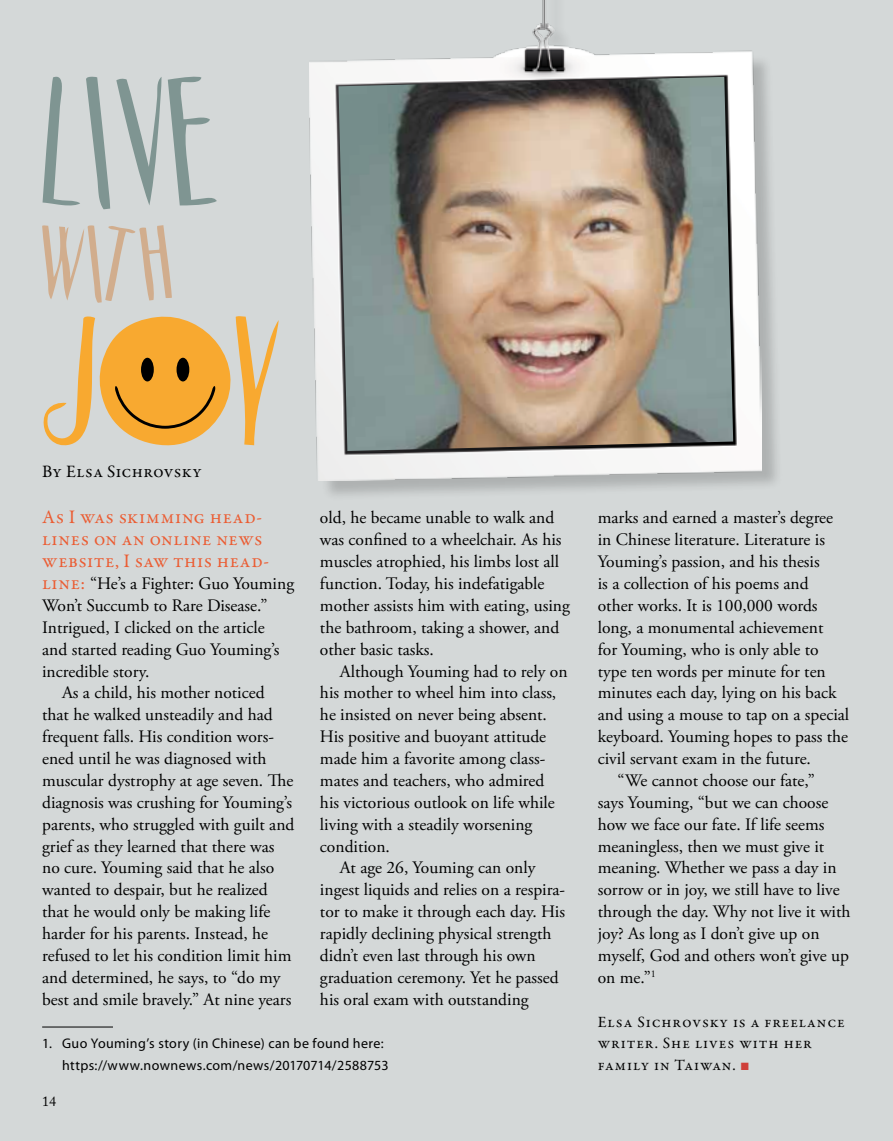
<style>
.page{position:relative;width:893px;height:1141px;background:#d4d8d8}
.page>*{position:absolute;margin:0;border:0;box-sizing:border-box;transform-origin:0 0}
.t1{font:155.58px "HOTELPARADISO";color:#7f9592}
.t2{font:155.58px "HOTELPARADISO";color:#f8a930}
.t3{font:90.65px "HOTELPARADISO";color:#d1ad8d}
.t4{font:19.25px/21.9px "Garamond Premr Pro";letter-spacing:.035em;color:#eb5c32}
.t5{font:17.5px/21.9px "Adobe Garamond Pro";letter-spacing:-.005em;color:#000}
.t6{font:17.5px "Garamond Premr Pro";letter-spacing:.02em;color:#000}
.t7{font:15.75px/21.9px "Garamond Premr Pro";letter-spacing:.06em;color:#000}
.t8{font:14px/21.9px "Myriad Pro";letter-spacing:.025em;color:#000}
.t9{font:14px "Adobe Caslon Pro";color:#000}
.s1{font-family:"Garamond Premr Pro";font-size:19.25px;color:#eb5c32}
.s2{font-family:"Arial";color:#cf3e39}
</style>
<div class="page">
<div style="left:312px;top:0;width:471px;height:502px;background:#000;opacity:.18"></div>
<img style="left:309px;top:0;width:452px;height:480px">
<img style="left:338px;top:77px;width:395px;height:374px">
<hr style="left:42px;top:1027px;width:71px;height:1px;background:#000">
<div style="left:177px;top:358px;width:12px;height:23px;background:#000;border-radius:50%"></div>
<div style="left:141px;top:358px;width:13px;height:23px;background:#000;border-radius:50%"></div>
<svg style="left:115px;top:386px;width:101px;height:43px"></svg>
<h1 class="t1" style="left:41px;top:73px;width:180px">LIVE</h1>
<h2 class="t3" style="left:41px;top:223px;width:134px">WITH</h2>
<h1 class="t2" style="left:41px;top:313px;width:241px">JOY</h1>
<p class="t6" style="left:42px;top:461px;width:161px">By Elsa Sichrovsky</p>
<p class="t4" style="left:42px;top:507px;width:229px">As I was skimming head&shy;lines on an online news website, I saw this head-</p>
<p class="t5" style="left:42px;top:573px;width:254px"><span class="s1">line:</span> “He’s a Fighter: Guo Youming</p>
<p class="t5" style="left:42px;top:595px;width:227px">Won’t Succumb to Rare Disease.”</p>
<p class="t5" style="left:42px;top:617px;width:224px">Intrigued, I clicked on the article</p>
<p class="t5" style="left:42px;top:639px;width:239px">and started reading Guo Youming’s</p>
<p class="t5" style="left:42px;top:661px;width:109px">incredible story.</p>
<p class="t5" style="left:62px;top:683px;width:204px">As a child, his mother noticed</p>
<p class="t5" style="left:42px;top:704px;width:232px">that he walked unsteadily and had</p>
<p class="t5" style="left:42px;top:726px;width:233px">frequent falls. His condition wors-</p>
<p class="t5" style="left:42px;top:748px;width:226px">ened until he was diagnosed with</p>
<p class="t5" style="left:42px;top:770px;width:253px">muscular dystrophy at age seven. The</p>
<p class="t5" style="left:42px;top:792px;width:251px">diagnosis was crushing for Youming’s</p>
<p class="t5" style="left:42px;top:814px;width:254px">parents, who struggled with guilt and</p>
<p class="t5" style="left:42px;top:836px;width:234px">grief as they learned that there was</p>
<p class="t5" style="left:42px;top:858px;width:234px">no cure. Youming said that he also</p>
<p class="t5" style="left:42px;top:879px;width:227px">wanted to despair, but he realized</p>
<p class="t5" style="left:42px;top:901px;width:230px">that he would only be making life</p>
<p class="t5" style="left:42px;top:923px;width:227px">harder for his parents. Instead, he</p>
<p class="t5" style="left:42px;top:945px;width:251px">refused to let his condition limit him</p>
<p class="t5" style="left:42px;top:967px;width:240px">and determined, he says, to “do my</p>
<p class="t5" style="left:42px;top:989px;width:251px">best and smile bravely.” At nine years</p>
<p class="t8" style="left:62px;top:1033px;width:328px;text-indent:-20px">1. Guo Youming’s story (in Chinese) can be found here: https://www.nownews.com/news/20170714/2588753</p>
<p class="t5" style="left:320px;top:508px;width:252px">old, he became unable to walk and was confined to a wheelchair. As his muscles atrophied, his limbs lost all function. Today, his indefatigable mother assists him with eating, using the bathroom, taking a shower, and other basic tasks.</p>
<p class="t5" style="left:340px;top:661px;width:229px">Although Youming had to rely on</p>
<p class="t5" style="left:320px;top:683px;width:238px">his mother to wheel him into class,</p>
<p class="t5" style="left:320px;top:704px;width:229px">he insisted on never being absent.</p>
<p class="t5" style="left:320px;top:726px;width:228px">His positive and buoyant attitude</p>
<p class="t5" style="left:320px;top:748px;width:227px">made him a favorite among class-</p>
<p class="t5" style="left:320px;top:770px;width:226px">mates and teachers, who admired</p>
<p class="t5" style="left:320px;top:792px;width:236px">his victorious outlook on life while</p>
<p class="t5" style="left:320px;top:814px;width:214px">living with a steadily worsening</p>
<p class="t5" style="left:320px;top:836px;width:72px">condition.</p>
<p class="t5" style="left:340px;top:858px;width:197px">At age 26, Youming can only</p>
<p class="t5" style="left:320px;top:879px;width:247px">ingest liquids and relies on a respira-</p>
<p class="t5" style="left:320px;top:901px;width:247px">tor to make it through each day. His</p>
<p class="t5" style="left:320px;top:923px;width:233px">rapidly declining physical strength</p>
<p class="t5" style="left:320px;top:945px;width:217px">didn’t even last through his own</p>
<p class="t5" style="left:320px;top:967px;width:240px">graduation ceremony. Yet he passed</p>
<p class="t5" style="left:320px;top:989px;width:210px">his oral exam with outstanding</p>
<p class="t9" style="left:42px;top:1093px;width:15px">14</p>
<p class="t5" style="left:598px;top:508px;width:237px">marks and earned a master’s degree</p>
<p class="t5" style="left:598px;top:529px;width:229px">in Chinese literature. Literature is</p>
<p class="t5" style="left:598px;top:551px;width:223px">Youming’s passion, and his thesis</p>
<p class="t5" style="left:598px;top:573px;width:212px">is a collection of his poems and</p>
<p class="t5" style="left:598px;top:595px;width:221px">other works. It is 100,000 words</p>
<p class="t5" style="left:598px;top:617px;width:227px">long, a monumental achievement</p>
<p class="t5" style="left:598px;top:639px;width:222px">for Youming, who is only able to</p>
<p class="t5" style="left:598px;top:661px;width:229px">type ten words per minute for ten</p>
<p class="t5" style="left:598px;top:683px;width:241px">minutes each day, lying on his back</p>
<p class="t5" style="left:598px;top:704px;width:253px">and using a mouse to tap on a special</p>
<p class="t5" style="left:598px;top:726px;width:252px">keyboard. Youming hopes to pass the</p>
<p class="t5" style="left:598px;top:748px;width:215px">civil servant exam in the future.</p>
<p class="t5" style="left:618px;top:770px;width:199px">“We cannot choose our fate,”</p>
<p class="t5" style="left:598px;top:792px;width:232px">says Youming, “but we can choose</p>
<p class="t5" style="left:598px;top:814px;width:228px">how we face our fate. If life seems</p>
<p class="t5" style="left:598px;top:836px;width:228px">meaningless, then we must give it</p>
<p class="t5" style="left:598px;top:858px;width:240px">meaning. Whether we pass a day in</p>
<p class="t5" style="left:598px;top:879px;width:243px">sorrow or in joy, we still have to live</p>
<p class="t5" style="left:598px;top:901px;width:254px">through the day. Why not live it with</p>
<p class="t5" style="left:598px;top:923px;width:223px">joy? As long as I don’t give up on</p>
<p class="t5" style="left:598px;top:945px;width:253px">myself, God and others won’t give up</p>
<p class="t5" style="left:598px;top:967px;width:60px">on me.”<sup>1</sup></p>
<p class="t7" style="left:598px;top:1011px;width:249px">Elsa Sichrovsky is a freelance writer. She lives with her family in Taiwan. <span class="s2">■</span></p>
</div>
